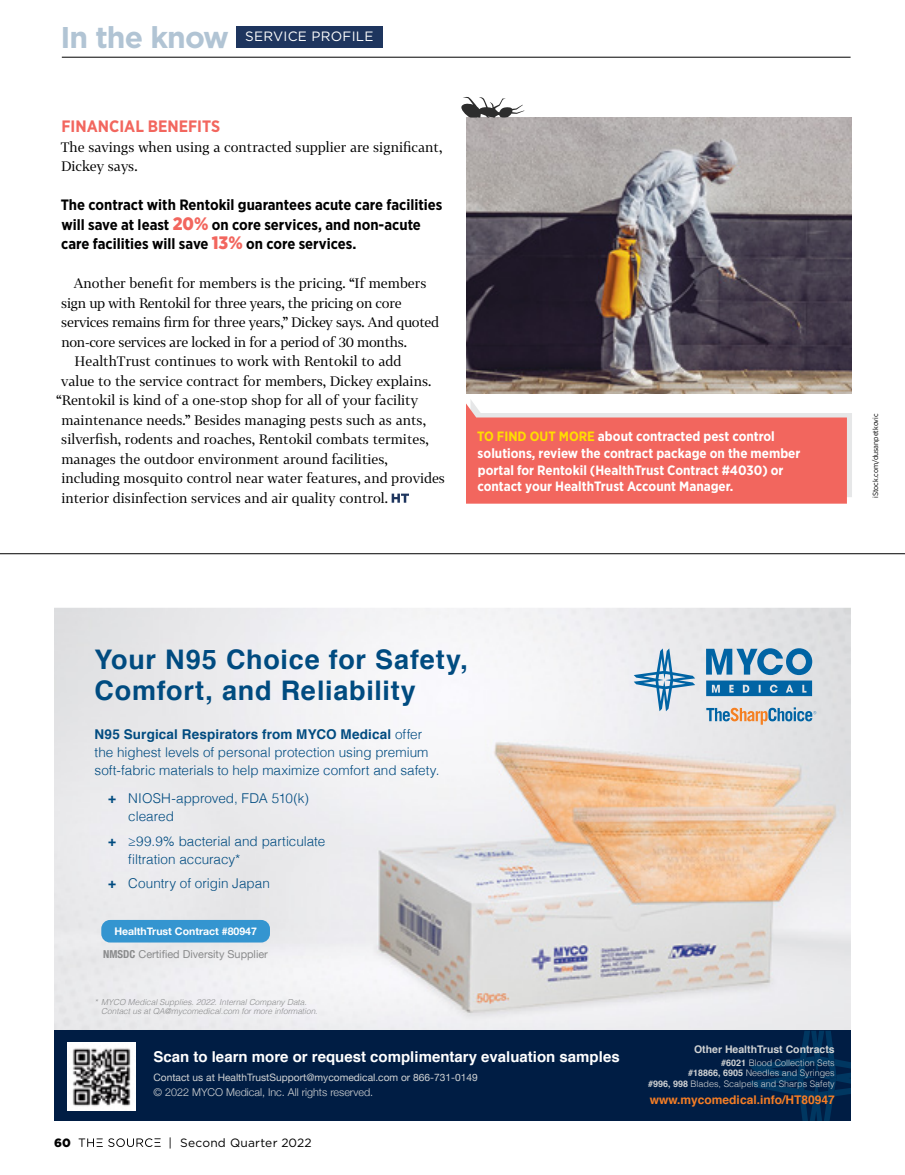
<style>
.page{position:relative;width:905px;height:1175px;background:#fff}
.page>*{position:absolute;margin:0;border:0;box-sizing:border-box;transform-origin:0 0}
.t1{font:700 30px "Gotham";letter-spacing:-.03em;color:#b1c4d4}
.t2{font:700 27px/31.5px "Helvetica";letter-spacing:.025em;color:#004b80}
.t3{font:700 16.5px "Gotham Narrow";color:#f2665e}
.t4{font:700 15px/19.5px "Gotham Narrow";color:#000}
.t5{font:700 15px "Helvetica";color:#fff}
.t6{font:13.5px/19.5px "Tabac G2";color:#000}
.t7{font:300 13.5px/18px "Helvetica";color:#004b80}
.t8{font:700 13.5px/16.5px "Gotham Narrow";color:#fff}
.t9{font:13.5px "Tabac G2";letter-spacing:-.02em;color:#000}
.t10{font:13.5px "Gotham";letter-spacing:.02em;color:#fff}
.t11{font:700 12px "Helvetica";color:#f57e26}
.t12{font:12px "Gotham";letter-spacing:.02em;color:#000}
.t13{font:900 12px "Gotham";color:#000}
.t14{font:10.95px "Helvetica Neue";color:#8a8b8c}
.t15{font:300 10.8px "Helvetica Neue";color:#d1d3d4}
.t16{font:700 10.5px "Helvetica";color:#d1d3d4}
.t17{font:700 10.5px "Helvetica Neue";color:#fff}
.t18{font:10.2px "Helvetica Neue";color:#d1d3d4}
.t19{font:300 9px/10.5px "Helvetica";color:#d1d3d4;text-align:right}
.t20{font:italic 300 8.25px/9.8px "Helvetica";color:#8a8b8c}
.t21{font:7.5px "Gotham Narrow";color:#000}
.s1{font-weight:900;font-size:18px;color:#f2665e}
.s2{color:#fd0}
.s3{font-weight:700}
.s4{font-weight:700;font-stretch:condensed}
</style>
<div class="page">
<hr style="left:0;top:553px;width:904px;height:1px;background:#000">
<svg style="left:79px;top:1138px;width:82px;height:9px"></svg>
<img style="left:54px;top:608px;width:796px;height:422px">
<div style="left:54px;top:1030px;width:796px;height:90px;background:#001d44"></div>
<svg style="left:749px;top:1031px;width:101px;height:90px"></svg>
<img style="left:67px;top:1042px;width:68px;height:68px">
<svg style="left:633px;top:648px;width:62px;height:63px;background:#b5ccdd"></svg>
<svg style="left:706px;top:707px;width:110px;height:17px;background:#b1b8bc"></svg>
<svg style="left:706px;top:648px;width:106px;height:48px;background:#609abf"></svg>
<div style="left:101px;top:920px;width:169px;height:22px;background:#3495d0;border-radius:9px"></div>
<svg style="left:466px;top:400px;width:386px;height:103px;background:#f28079"></svg>
<svg style="left:391px;top:493px;width:18px;height:9px"></svg>
<img style="left:466px;top:118px;width:385px;height:275px">
<svg style="left:461px;top:96px;width:63px;height:22px"></svg>
<div style="left:236px;top:26px;width:146px;height:21px;background:#1e355e"></div>
<hr style="left:62px;top:57px;width:788px;height:1px;background:#000">
<h1 class="t1" style="left:60px;top:20px;width:170px">In the know</h1>
<p class="t10" style="left:245px;top:29px;width:130px">SERVICE PROFILE</p>
<p class="t3" style="left:61px;top:116px;width:160px">FINANCIAL BENEFITS</p>
<p class="t6" style="left:61px;top:137px;width:383px">The savings when using a contracted supplier are significant,<br>Dickey says.</p>
<p class="t4" style="left:61px;top:195px;width:383px">The contract with Rentokil guarantees acute care facilities will save at least <span class="s1">20%</span> on core services, and non-acute care facilities will save <span class="s1">13%</span> on core services.</p>
<p class="t6" style="left:74px;top:273px;width:354px">Another benefit for members is the pricing. “If members</p>
<p class="t9" style="left:61px;top:293px;width:342px">sign up with Rentokil for three years, the pricing on core</p>
<p class="t9" style="left:61px;top:313px;width:379px">services remains firm for three years,” Dickey says. And quoted</p>
<p class="t9" style="left:61px;top:332px;width:347px">non-core services are locked in for a period of 30 months.</p>
<p class="t6" style="left:74px;top:351px;width:328px">HealthTrust continues to work with Rentokil to add</p>
<p class="t6" style="left:61px;top:371px;width:371px">value to the service contract for members, Dickey explains.</p>
<p class="t6" style="left:57px;top:390px;width:363px">“Rentokil is kind of a one-stop shop for all of your facility</p>
<p class="t6" style="left:61px;top:410px;width:366px">maintenance needs.” Besides managing pests such as ants,</p>
<p class="t6" style="left:61px;top:429px;width:369px">silverfish, rodents and roaches, Rentokil combats termites,</p>
<p class="t6" style="left:61px;top:449px;width:328px">manages the outdoor environment around facilities,</p>
<p class="t6" style="left:61px;top:468px;width:385px">including mosquito control near water features, and provides</p>
<p class="t6" style="left:61px;top:488px;width:328px">interior disinfection services and air quality control.</p>
<p class="t8" style="left:477px;top:428px;width:325px"><span class="s2">TO FIND OUT MORE</span> about contracted pest control solutions, review the contract package on the member portal for Rentokil (HealthTrust Contract #4030) or contact your HealthTrust Account Manager.</p>
<p class="t21" style="left:870px;top:498px;width:86px;rotate:-90deg">iStock.com/dusanpetkovic</p>
<h2 class="t2" style="left:94px;top:643px;width:375px">Your N95 Choice for Safety,<br>Comfort, and Reliability</h2>
<p class="t7" style="left:94px;top:724px;width:346px"><span class="s3">N95 Surgical Respirators from MYCO Medical</span> offer the highest levels of personal protection using premium soft-fabric materials to help maximize comfort and safety.</p>
<p class="t7" style="left:128px;top:788px;width:182px;text-indent:-20px"><span class="s3">+</span> NIOSH-approved, FDA 510(k) cleared</p>
<p class="t7" style="left:128px;top:831px;width:198px;text-indent:-20px"><span class="s3">+</span> ≥99.9% bacterial and particulate filtration accuracy*</p>
<p class="t7" style="left:108px;top:873px;width:163px"><span class="s3">+</span> Country of origin Japan</p>
<p class="t17" style="left:114px;top:923px;width:144px">HealthTrust Contract #80947</p>
<p class="t14" style="left:103px;top:946px;width:166px"><span class="s4">NMSDC</span> Certified Diversity Supplier</p>
<p class="t20" style="left:101px;top:996px;width:218px;text-indent:-7px">* MYCO Medical Supplies. 2022. Internal Company Data.<br>Contact us at QA@mycomedical.com for more information.</p>
<p class="t5" style="left:153px;top:1044px;width:467px">Scan to learn more or request complimentary evaluation samples</p>
<p class="t18" style="left:153px;top:1070px;width:326px">Contact us at HealthTrustSupport@mycomedical.com or 866-731-0149</p>
<p class="t15" style="left:153px;top:1083px;width:221px">© 2022 MYCO Medical, Inc. All rights reserved.</p>
<p class="t13" style="left:54px;top:1135px;width:18px">60</p>
<p class="t12" style="left:169px;top:1136px;width:144px">| Second Quarter 2022</p>
<p class="t16" style="left:694px;top:1040px;width:142px">Other HealthTrust Contracts</p>
<p class="t19" style="left:648px;top:1056px;width:188px"><span class="s3">#6021</span> Blood Collection Sets<br><span class="s3">#18866, 6905</span> Needles and Syringes<br><span class="s3">#996, 998</span> Blades, Scalpels and Sharps Safety</p>
<p class="t11" style="left:649px;top:1090px;width:186px">www.mycomedical.info/HT80947</p>
</div>
